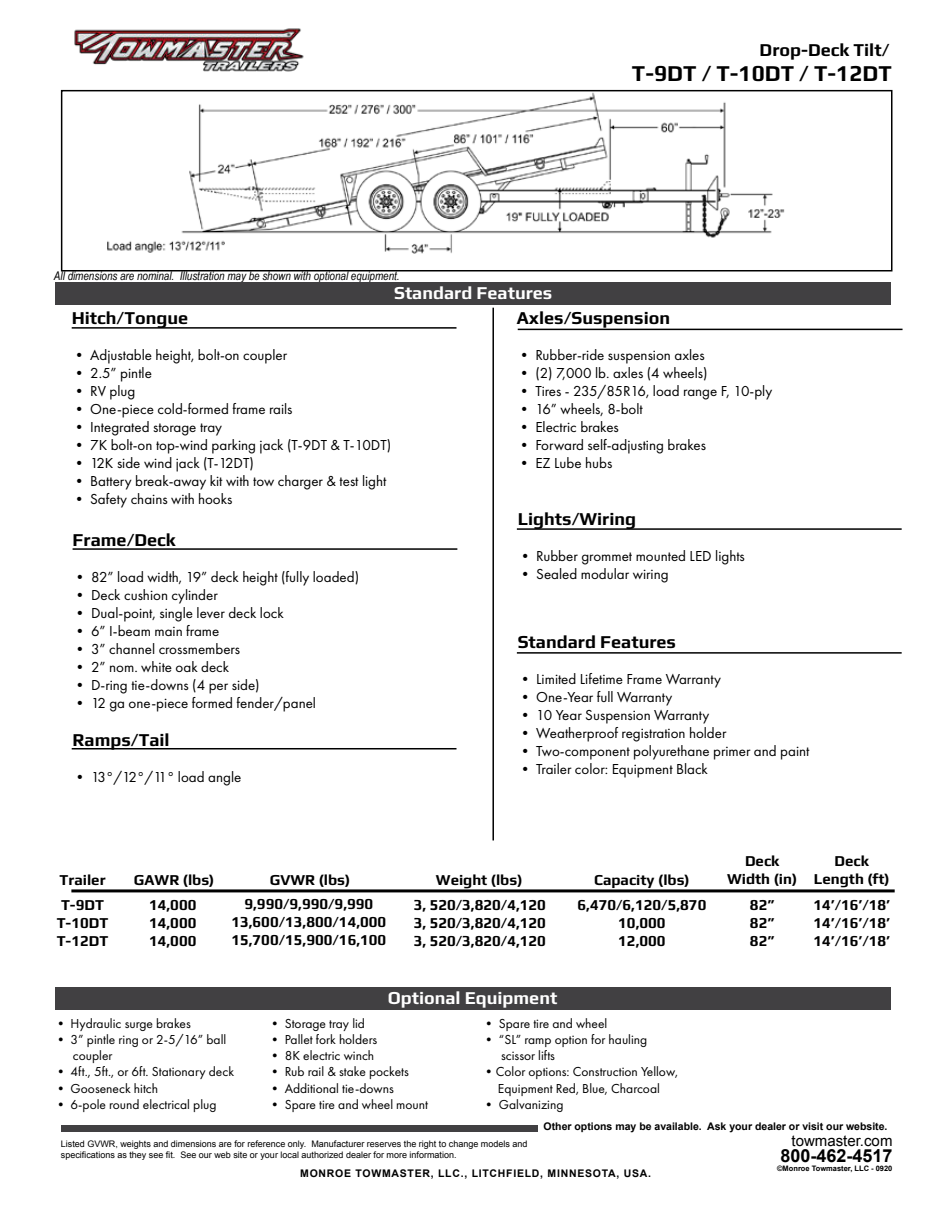
<style>
.page{position:relative;width:945px;height:1215px;background:#fff}
.page>*{position:absolute;margin:0;border:0;box-sizing:border-box;transform-origin:0 0}
.t1{font:700 22.5px "Play";color:#000}
.t2{font:700 18px "Play";color:#000}
.t3{font:700 18px "Play";color:#fff}
.t4{font:700 18px "Arial";color:#000}
.t5{font:15px "Futura PT";color:#000}
.t6{font:700 15px/18px "Play";color:#000;text-align:center}
.t7{font:15px "Arial";color:#000}
.t8{font:13.5px/16.2px "Futura PT";color:#000}
.t9{font:italic 12px "Arial Narrow";color:#000}
.t10{font:700 10.5px "Arial";color:#000}
.t11{font:700 10.5px "Arial";letter-spacing:.07em;color:#000}
.t12{font:9px/10.8px "Arial";color:#000}
.t13{font:700 7.5px "Arial";color:#000}
</style>
<div class="page">
<img style="left:74px;top:28px;width:230px;height:44px">
<img style="left:107px;top:93px;width:678px;height:161px">
<div style="left:61px;top:90px;width:832px;height:181px;border:2px solid #000"></div>
<div style="left:61px;top:1125px;width:476px;height:7px;background:#414042"></div>
<div style="left:56px;top:282px;width:835px;height:23px;background:#414042"></div>
<hr style="left:71px;top:889px;width:824px;height:3px;background:#000">
<div style="left:55px;top:987px;width:835px;height:23px;background:#414042"></div>
<hr style="left:492px;top:308px;width:2px;height:532px;background:#000">
<hr style="left:72px;top:327px;width:385px;height:2px;background:#000">
<hr style="left:73px;top:548px;width:384px;height:2px;background:#000">
<hr style="left:72px;top:748px;width:385px;height:1px;background:#000">
<hr style="left:518px;top:329px;width:385px;height:1px;background:#000">
<hr style="left:517px;top:528px;width:385px;height:2px;background:#000">
<hr style="left:517px;top:652px;width:385px;height:2px;background:#000">
<p class="t2" style="left:760px;top:44px;width:131px">Drop-Deck Tilt/</p>
<p class="t9" style="left:54px;top:271px;width:347px">All dimensions are nominal. Illustration may be shown with optional equipment.</p>
<p class="t3" style="left:394px;top:286px;width:160px">Standard Features</p>
<h1 class="t1" style="left:632px;top:65px;width:261px">T-9DT / T-10DT / T-12DT</h1>
<p class="t2" style="left:72px;top:312px;width:118px">Hitch/Tongue</p>
<p class="t5" style="left:72px;top:349px;width:217px">• Adjustable height, bolt-on coupler</p>
<p class="t5" style="left:72px;top:367px;width:82px">• 2.5” pintle</p>
<p class="t5" style="left:72px;top:385px;width:65px">• RV plug</p>
<p class="t5" style="left:72px;top:403px;width:222px">• One-piece cold-formed frame rails</p>
<p class="t5" style="left:72px;top:421px;width:152px">• Integrated storage tray</p>
<p class="t5" style="left:72px;top:439px;width:321px">• 7K bolt-on top-wind parking jack (T-9DT &amp; T-10DT)</p>
<p class="t5" style="left:72px;top:457px;width:184px">• 12K side wind jack (T-12DT)</p>
<p class="t5" style="left:72px;top:475px;width:316px">• Battery break-away kit with tow charger &amp; test light</p>
<p class="t5" style="left:72px;top:493px;width:162px">• Safety chains with hooks</p>
<p class="t2" style="left:73px;top:533px;width:105px">Frame/Deck</p>
<p class="t5" style="left:73px;top:571px;width:288px">• 82” load width, 19” deck height (fully loaded)</p>
<p class="t5" style="left:73px;top:589px;width:147px">• Deck cushion cylinder</p>
<p class="t5" style="left:73px;top:607px;width:213px">• Dual-point, single lever deck lock</p>
<p class="t5" style="left:73px;top:625px;width:148px">• 6” I-beam main frame</p>
<p class="t5" style="left:73px;top:643px;width:169px">• 3” channel crossmembers</p>
<p class="t5" style="left:73px;top:661px;width:158px">• 2” nom. white oak deck</p>
<p class="t5" style="left:73px;top:679px;width:189px">• D-ring tie-downs (4 per side)</p>
<p class="t5" style="left:73px;top:697px;width:245px">• 12 ga one-piece formed fender/panel</p>
<p class="t2" style="left:73px;top:733px;width:99px">Ramps/Tail</p>
<p class="t5" style="left:73px;top:770px;width:170px">• 13°/12°/11° load angle</p>
<p class="t2" style="left:517px;top:312px;width:155px">Axles/Suspension</p>
<p class="t5" style="left:517px;top:349px;width:189px">• Rubber-ride suspension axles</p>
<p class="t5" style="left:517px;top:367px;width:192px">• (2) 7,000 lb. axles (4 wheels)</p>
<p class="t5" style="left:517px;top:385px;width:257px">• Tires - 235/85R16, load range F, 10-ply</p>
<p class="t5" style="left:517px;top:403px;width:127px">• 16” wheels, 8-bolt</p>
<p class="t5" style="left:517px;top:421px;width:104px">• Electric brakes</p>
<p class="t5" style="left:517px;top:439px;width:191px">• Forward self-adjusting brakes</p>
<p class="t5" style="left:517px;top:457px;width:97px">• EZ Lube hubs</p>
<p class="t2" style="left:518px;top:512px;width:120px">Lights/Wiring</p>
<p class="t5" style="left:518px;top:550px;width:229px">• Rubber grommet mounted LED lights</p>
<p class="t5" style="left:518px;top:568px;width:152px">• Sealed modular wiring</p>
<p class="t2" style="left:518px;top:635px;width:160px">Standard Features</p>
<p class="t5" style="left:518px;top:673px;width:205px">• Limited Lifetime Frame Warranty</p>
<p class="t5" style="left:518px;top:691px;width:156px">• One-Year full Warranty</p>
<p class="t5" style="left:518px;top:709px;width:193px">• 10 Year Suspension Warranty</p>
<p class="t5" style="left:518px;top:727px;width:210px">• Weatherproof registration holder</p>
<p class="t5" style="left:518px;top:745px;width:293px">• Two-component polyurethane primer and paint</p>
<p class="t5" style="left:518px;top:763px;width:192px">• Trailer color: Equipment Black</p>
<p class="t6" style="left:727px;top:854px;width:72px">Deck<br>Width (in)</p>
<p class="t6" style="left:814px;top:854px;width:77px">Deck<br>Length (ft)</p>
<p class="t6" style="left:134px;top:873px;width:82px">GAWR (lbs)</p>
<p class="t6" style="left:436px;top:873px;width:88px">Weight (lbs)</p>
<p class="t6" style="left:594px;top:873px;width:97px">Capacity (lbs)</p>
<p class="t6" style="left:59px;top:873px;width:48px">Trailer</p>
<p class="t6" style="left:244px;top:870px;width:130px;line-height:23.9px">GVWR (lbs)<br>9,990/9,990/9,990</p>
<p class="t6" style="left:231px;top:915px;width:156px;text-align:left">13,600/13,800/14,000<br>15,700/15,900/16,100</p>
<p class="t6" style="left:149px;top:897px;width:49px;text-align:justify">14,000<br>14,000<br>14,000</p>
<p class="t6" style="left:414px;top:897px;width:134px;text-align:justify">3, 520/3,820/4,120<br>3, 520/3,820/4,120<br>3, 520/3,820/4,120</p>
<p class="t6" style="left:578px;top:897px;width:130px">6,470/6,120/5,870<br>10,000<br>12,000</p>
<p class="t6" style="left:750px;top:897px;width:26px;text-align:justify">82” 82” 82”</p>
<p class="t6" style="left:813px;top:897px;width:78px;text-align:justify">14’/16’/18’ 14’/16’/18’ 14’/16’/18’</p>
<p class="t6" style="left:57px;top:897px;width:53px;text-align:left">T-9DT<br>T-10DT<br>T-12DT</p>
<p class="t8" style="left:54px;top:1016px;width:138px">• Hydraulic surge brakes</p>
<p class="t8" style="left:73px;top:1032px;width:155px;text-indent:-19px">• 3” pintle ring or 2-5/16” ball coupler</p>
<p class="t8" style="left:54px;top:1065px;width:182px">• 4ft., 5ft., or 6ft. Stationary deck</p>
<p class="t8" style="left:54px;top:1081px;width:106px">• Gooseneck hitch</p>
<p class="t8" style="left:54px;top:1097px;width:164px">• 6-pole round electrical plug</p>
<p class="t3" style="left:388px;top:991px;width:171px">Optional Equipment</p>
<p class="t8" style="left:268px;top:1016px;width:98px">• Storage tray lid</p>
<p class="t8" style="left:268px;top:1032px;width:111px">• Pallet fork holders</p>
<p class="t8" style="left:268px;top:1048px;width:108px">• 8K electric winch</p>
<p class="t8" style="left:268px;top:1065px;width:142px">• Rub rail &amp; stake pockets</p>
<p class="t8" style="left:268px;top:1081px;width:127px">• Additional tie-downs</p>
<p class="t8" style="left:268px;top:1097px;width:162px">• Spare tire and wheel mount</p>
<p class="t8" style="left:482px;top:1016px;width:127px">• Spare tire and wheel</p>
<p class="t8" style="left:501px;top:1032px;width:148px;text-indent:-19px">• “SL” ramp option for hauling scissor lifts</p>
<p class="t8" style="left:482px;top:1065px;width:197px;text-align:center">•Color options: Construction Yellow,<br>Equipment Red, Blue, Charcoal</p>
<p class="t8" style="left:482px;top:1097px;width:83px">• Galvanizing</p>
<p class="t10" style="left:544px;top:1123px;width:345px">Other options may be available. Ask your dealer or visit our website.</p>
<p class="t11" style="left:300px;top:1169px;width:352px">MONROE TOWMASTER, LLC., LITCHFIELD, MINNESOTA, USA.</p>
<p class="t7" style="left:792px;top:1135px;width:102px">towmaster.com</p>
<p class="t4" style="left:780px;top:1149px;width:114px">800-462-4517</p>
<p class="t13" style="left:777px;top:1166px;width:117px">©Monroe Towmaster, LLC - 0920</p>
<p class="t12" style="left:61px;top:1140px;width:468px">Listed GVWR, weights and dimensions are for reference only. Manufacturer reserves the right to change models and speci昀椀cations as they see 昀椀t. See our web site or your local authorized dealer for more information.</p>
</div>
